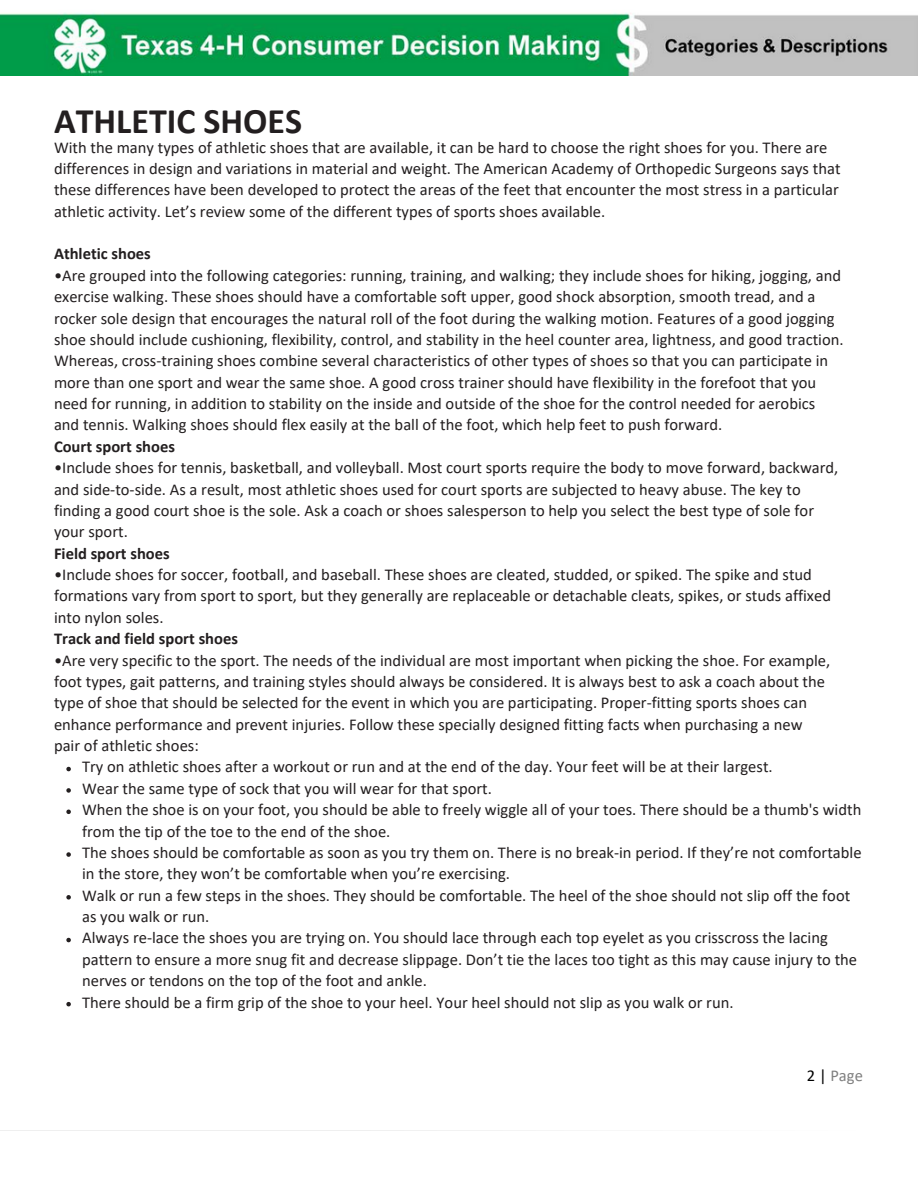
<style>
.page{position:relative;width:918px;height:1188px;background:#fff}
.page>*{position:absolute;margin:0;border:0;box-sizing:border-box;transform-origin:0 0}
.t1{font:700 36px "Calibri";color:#231f20}
.t2{font:16.5px/21.3px "Calibri";color:#231f20}
.t3{font:700 16.5px "Calibri";color:#231f20}
.t4{font:16.5px "Calibri";color:#808080}
.s1{color:#000}
</style>
<div class="page">
<img style="left:0;top:13px;width:917px;height:62px">
<svg style="left:66px;top:767px;width:5px;height:4px"></svg>
<svg style="left:66px;top:788px;width:5px;height:5px"></svg>
<svg style="left:66px;top:810px;width:5px;height:4px"></svg>
<svg style="left:66px;top:852px;width:5px;height:5px"></svg>
<svg style="left:66px;top:895px;width:5px;height:5px"></svg>
<svg style="left:66px;top:938px;width:5px;height:4px"></svg>
<svg style="left:66px;top:1002px;width:5px;height:4px"></svg>
<p class="t1" style="left:54px;top:106px;width:250px">ATHLETIC SHOES</p>
<p class="t2" style="left:54px;top:138px;width:788px">With the many types of athletic shoes that are available, it can be hard to choose the right shoes for you. There are differences in design and variations in material and weight. The American Academy of Orthopedic Surgeons says that these differences have been developed to protect the areas of the feet that encounter the most stress in a particular athletic activity. Let’s review some of the different types of sports shoes available.</p>
<p class="t3" style="left:54px;top:247px;width:98px">Athletic shoes</p>
<p class="t2" style="left:54px;top:266px;width:789px">•Are grouped into the following categories: running, training, and walking; they include shoes for hiking, jogging, and</p>
<p class="t2" style="left:54px;top:287px;width:763px">exercise walking. These shoes should have a comfortable soft upper, good shock absorption, smooth tread, and a</p>
<p class="t2" style="left:54px;top:309px;width:782px">rocker sole design that encourages the natural roll of the foot during the walking motion. Features of a good jogging</p>
<p class="t2" style="left:54px;top:330px;width:791px">shoe should include cushioning, flexibility, control, and stability in the heel counter area, lightness, and good traction.</p>
<p class="t2" style="left:54px;top:352px;width:776px">Whereas, cross-training shoes combine several characteristics of other types of shoes so that you can participate in</p>
<p class="t2" style="left:54px;top:373px;width:764px">more than one sport and wear the same shoe. A good cross trainer should have flexibility in the forefoot that you</p>
<p class="t2" style="left:54px;top:394px;width:763px">need for running, in addition to stability on the inside and outside of the shoe for the control needed for aerobics</p>
<p class="t2" style="left:54px;top:416px;width:670px">and tennis. Walking shoes should flex easily at the ball of the foot, which help feet to push forward.</p>
<p class="t3" style="left:54px;top:439px;width:123px">Court sport shoes</p>
<p class="t2" style="left:54px;top:458px;width:786px">•Include shoes for tennis, basketball, and volleyball. Most court sports require the body to move forward, backward,</p>
<p class="t2" style="left:54px;top:480px;width:748px">and side-to-side. As a result, most athletic shoes used for court sports are subjected to heavy abuse. The key to</p>
<p class="t2" style="left:54px;top:501px;width:762px">finding a good court shoe is the sole. Ask a coach or shoes salesperson to help you select the best type of sole for</p>
<p class="t2" style="left:54px;top:523px;width:75px">your sport.</p>
<p class="t3" style="left:54px;top:546px;width:117px">Field sport shoes</p>
<p class="t2" style="left:54px;top:565px;width:759px">•Include shoes for soccer, football, and baseball. These shoes are cleated, studded, or spiked. The spike and stud</p>
<p class="t2" style="left:54px;top:587px;width:779px">formations vary from sport to sport, but they generally are replaceable or detachable cleats, spikes, or studs affixed</p>
<p class="t2" style="left:54px;top:608px;width:111px">into nylon soles.</p>
<p class="t3" style="left:54px;top:632px;width:185px">Track and field sport shoes</p>
<p class="t2" style="left:54px;top:651px;width:778px">•Are very specific to the sport. The needs of the individual are most important when picking the shoe. For example,</p>
<p class="t2" style="left:54px;top:672px;width:773px">foot types, gait patterns, and training styles should always be considered. It is always best to ask a coach about the</p>
<p class="t2" style="left:54px;top:694px;width:755px">type of shoe that should be selected for the event in which you are participating. Proper-fitting sports shoes can</p>
<p class="t2" style="left:54px;top:715px;width:750px">enhance performance and prevent injuries. Follow these specially designed fitting facts when purchasing a new</p>
<p class="t2" style="left:54px;top:736px;width:146px">pair of athletic shoes:</p>
<p class="t2" style="left:82px;top:758px;width:692px">Try on athletic shoes after a workout or run and at the end of the day. Your feet will be at their largest.</p>
<p class="t2" style="left:82px;top:779px;width:411px">Wear the same type of sock that you will wear for that sport.</p>
<p class="t2" style="left:82px;top:800px;width:781px">When the shoe is on your foot, you should be able to freely wiggle all of your toes. There should be a thumb's width from the tip of the toe to the end of the shoe.</p>
<p class="t2" style="left:82px;top:843px;width:781px">The shoes should be comfortable as soon as you try them on. There is no break-in period. If they’re not comfortable in the store, they won’t be comfortable when you’re exercising.</p>
<p class="t2" style="left:82px;top:886px;width:770px">Walk or run a few steps in the shoes. They should be comfortable. The heel of the shoe should not slip off the foot as you walk or run.</p>
<p class="t2" style="left:82px;top:929px;width:777px">Always re-lace the shoes you are trying on. You should lace through each top eyelet as you crisscross the lacing pattern to ensure a more snug fit and decrease slippage. Don’t tie the laces too tight as this may cause injury to the nerves or tendons on the top of the foot and ankle.</p>
<p class="t2" style="left:82px;top:993px;width:653px">There should be a firm grip of the shoe to your heel. Your heel should not slip as you walk or run.</p>
<p class="t4" style="left:807px;top:1068px;width:58px"><span class="s1">2 |</span> Page</p>
</div>
